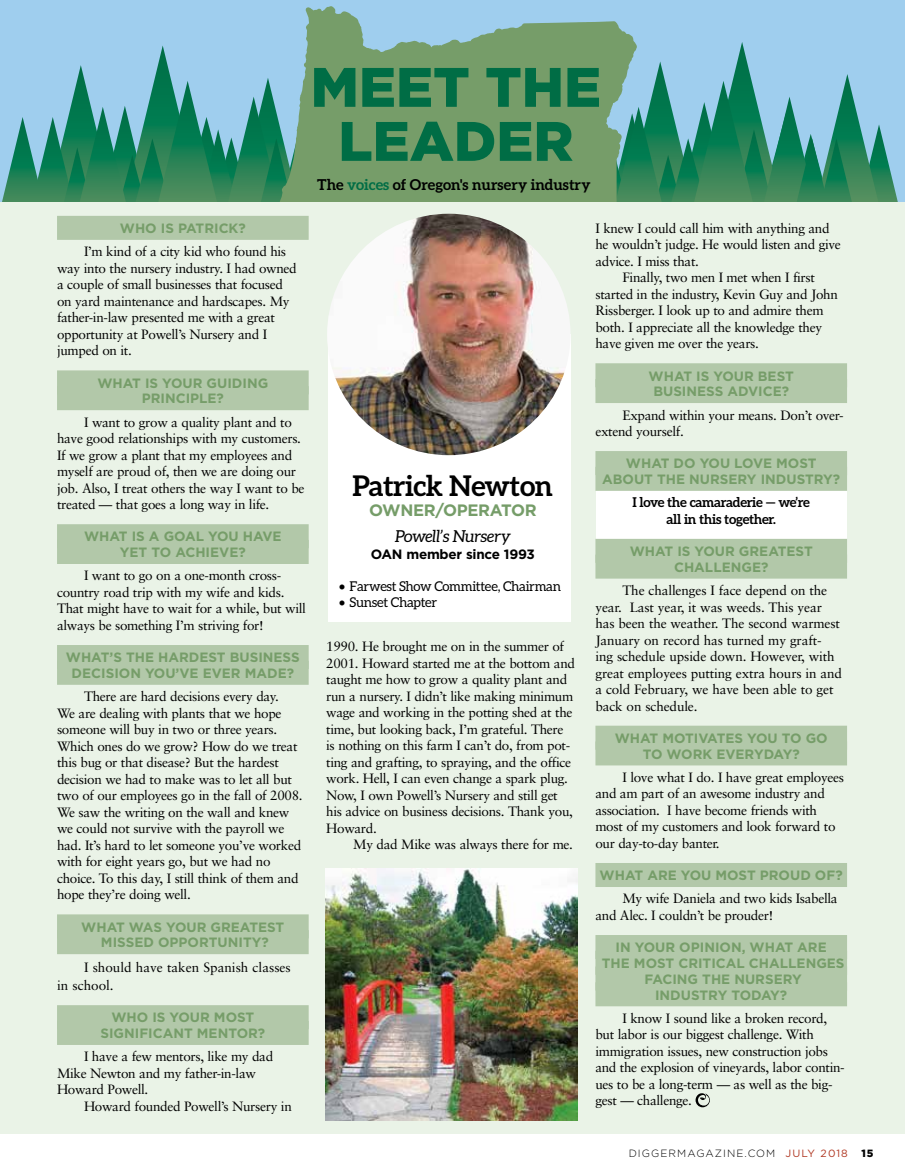
<style>
.page{position:relative;width:905px;height:1175px;background:#fff}
.page>*{position:absolute;margin:0;border:0;box-sizing:border-box;transform-origin:0 0}
.t1{font:900 55.5px/54px "Gotham";color:#006d45;text-align:center}
.t2{font:700 28.5px "Aleo";letter-spacing:-.02em;color:#000}
.t3{font:italic 16.5px "Aleo";letter-spacing:-.02em;color:#000}
.t4{font:700 16.5px "Gotham";letter-spacing:-.02em;color:#769d69}
.t5{font:700 15px "Aleo";color:#000}
.t6{font:13.5px/16.5px "Sabon";letter-spacing:-.025em;color:#000}
.t7{font:700 13.5px/15.8px "Gotham";color:#769d69;text-align:center}
.t8{font:13.5px "Aleo";letter-spacing:-.025em;color:#000}
.t9{font:700 13.5px/16.5px "Aleo";letter-spacing:-.025em;color:#000;text-align:center}
.t10{font:13.5px/18px "Sabon";color:#000}
.t11{font:700 13.5px "Gotham";letter-spacing:-.02em;color:#000}
.t12{font:300 10.5px "Gotham";letter-spacing:.1em;color:#000}
.t13{font:900 10.5px "Gotham";color:#000}
.s1{color:#006d45}
.s2{font-weight:400;color:#b03823}
</style>
<div class="page">
<div style="left:0;top:0;width:904px;height:202px;background:#9fceee"></div>
<svg style="left:2px;top:45px;width:271px;height:157px"></svg>
<svg style="left:637px;top:42px;width:261px;height:160px"></svg>
<svg style="left:273px;top:6px;width:364px;height:196px;fill:#769d69"></svg>
<div style="left:0;top:202px;width:904px;height:931px;background:#eaf3e7"></div>
<div style="left:328px;top:334px;width:242px;height:288px;background:#fff"></div>
<div style="left:596px;top:473px;width:251px;height:80px;background:#fff"></div>
<div style="left:57px;top:216px;width:252px;height:24px;background:#b2c8a9"></div>
<div style="left:57px;top:370px;width:252px;height:24px;background:#b2c8a9"></div>
<div style="left:57px;top:386px;width:252px;height:24px;background:#b2c8a9"></div>
<div style="left:57px;top:524px;width:252px;height:24px;background:#b2c8a9"></div>
<div style="left:57px;top:540px;width:252px;height:24px;background:#b2c8a9"></div>
<div style="left:57px;top:645px;width:252px;height:24px;background:#b2c8a9"></div>
<div style="left:57px;top:661px;width:252px;height:24px;background:#b2c8a9"></div>
<div style="left:57px;top:914px;width:252px;height:24px;background:#b2c8a9"></div>
<div style="left:57px;top:930px;width:252px;height:24px;background:#b2c8a9"></div>
<div style="left:57px;top:1005px;width:252px;height:24px;background:#b2c8a9"></div>
<div style="left:57px;top:1021px;width:252px;height:24px;background:#b2c8a9"></div>
<img style="left:327px;top:214px;width:243px;height:241px">
<div style="left:595px;top:363px;width:252px;height:24px;background:#b2c8a9"></div>
<div style="left:595px;top:379px;width:252px;height:24px;background:#b2c8a9"></div>
<div style="left:595px;top:451px;width:252px;height:24px;background:#b2c8a9"></div>
<div style="left:595px;top:467px;width:252px;height:24px;background:#b2c8a9"></div>
<div style="left:595px;top:539px;width:252px;height:24px;background:#b2c8a9"></div>
<div style="left:595px;top:554px;width:252px;height:24px;background:#b2c8a9"></div>
<div style="left:595px;top:725px;width:252px;height:24px;background:#b2c8a9"></div>
<div style="left:595px;top:741px;width:252px;height:24px;background:#b2c8a9"></div>
<div style="left:595px;top:863px;width:252px;height:24px;background:#b2c8a9"></div>
<div style="left:595px;top:935px;width:252px;height:24px;background:#b2c8a9"></div>
<div style="left:595px;top:950px;width:252px;height:24px;background:#b2c8a9"></div>
<div style="left:595px;top:966px;width:252px;height:24px;background:#b2c8a9"></div>
<div style="left:595px;top:982px;width:252px;height:24px;background:#b2c8a9"></div>
<svg style="left:695px;top:1093px;width:15px;height:14px"></svg>
<img style="left:325px;top:868px;width:252px;height:252px">
<h1 class="t1" style="left:311px;top:60px;width:292px">MEET THE<br>LEADER</h1>
<p class="t5" style="left:317px;top:175px;width:275px">The <span class="s1">voices</span> of Oregon's nursery industry</p>
<p class="t7" style="left:120px;top:220px;width:127px">WHO IS PATRICK?</p>
<p class="t6" style="left:57px;top:243px;width:241px;text-indent:27px">I’m kind of a city kid who found his way into the nursery industry. I had owned a couple of small businesses that focused on yard maintenance and hardscapes. My father-in-law presented me with a great opportunity at Powell’s Nursery and I jumped on it.</p>
<p class="t7" style="left:97px;top:375px;width:172px">WHAT IS YOUR GUIDING<br>PRINCIPLE?</p>
<p class="t6" style="left:57px;top:413px;width:249px;text-indent:27px">I want to grow a quality plant and to have good relationships with my customers.<br>If we grow a plant that my employees and myself are proud of, then we are doing our job. Also, I treat others the way I want to be treated — that goes a long way in life.</p>
<p class="t7" style="left:84px;top:528px;width:199px">WHAT IS A GOAL YOU HAVE<br>YET TO ACHIEVE?</p>
<p class="t6" style="left:57px;top:567px;width:250px;text-indent:27px">I want to go on a one-month cross&shy;country road trip with my wife and kids.<br>That might have to wait for a while, but will always be something I’m striving for!</p>
<p class="t7" style="left:66px;top:649px;width:235px">WHAT’S THE HARDEST BUSINESS<br>DECISION YOU’VE EVER MADE?</p>
<p class="t6" style="left:57px;top:688px;width:247px;text-indent:27px">There are hard decisions every day.<br>We are dealing with plants that we hope someone will buy in two or three years.<br>Which ones do we grow? How do we treat this bug or that disease? But the hardest decision we had to make was to let all but two of our employees go in the fall of 2008.<br>We saw the writing on the wall and knew we could not survive with the payroll we had. It’s hard to let someone you’ve worked with for eight years go, but we had no choice. To this day, I still think of them and hope they’re doing well.</p>
<p class="t7" style="left:81px;top:918px;width:204px">WHAT WAS YOUR GREATEST<br>MISSED OPPORTUNITY?</p>
<p class="t10" style="left:57px;top:958px;width:235px;text-indent:27px">I should have taken Spanish classes in school.</p>
<p class="t7" style="left:100px;top:1009px;width:166px">WHO IS YOUR MOST<br>SIGNIFICANT MENTOR?</p>
<p class="t6" style="left:57px;top:1048px;width:218px;text-indent:27px">I have a few mentors, like my dad<br>Mike Newton and my father-in-law<br>Howard Powell.</p>
<p class="t6" style="left:84px;top:1097px;width:209px">Howard founded Powell’s Nursery in</p>
<h2 class="t2" style="left:352px;top:469px;width:202px">Patrick Newton</h2>
<p class="t4" style="left:369px;top:499px;width:169px">OWNER/OPERATOR</p>
<p class="t3" style="left:395px;top:527px;width:117px">Powell’s Nursery</p>
<p class="t11" style="left:371px;top:545px;width:165px">OAN member since 1993</p>
<p class="t8" style="left:339px;top:578px;width:223px">• Farwest Show Committee, Chairman</p>
<p class="t8" style="left:339px;top:595px;width:100px">• Sunset Chapter</p>
<p class="t6" style="left:326px;top:638px;width:250px">1990. He brought me on in the summer of 2001. Howard started me at the bottom and taught me how to grow a quality plant and run a nursery. I didn’t like making minimum wage and working in the potting shed at the time, but looking back, I’m grateful. There is nothing on this farm I can’t do, from pot&shy;ting and grafting, to spraying, and the office work. Hell, I can even change a spark plug.<br>Now, I own Powell’s Nursery and still get his advice on business decisions. Thank you, Howard.</p>
<p class="t6" style="left:353px;top:836px;width:221px">My dad Mike was always there for me.</p>
<p class="t6" style="left:595px;top:220px;width:236px">I knew I could call him with anything and</p>
<p class="t6" style="left:595px;top:236px;width:247px">he wouldn’t judge. He would listen and give</p>
<p class="t6" style="left:595px;top:253px;width:105px">advice. I miss that.</p>
<p class="t6" style="left:622px;top:269px;width:194px">Finally, two men I met when I first</p>
<p class="t6" style="left:595px;top:286px;width:244px">started in the industry, Kevin Guy and John</p>
<p class="t6" style="left:595px;top:302px;width:230px">Rissberger. I look up to and admire them</p>
<p class="t6" style="left:595px;top:319px;width:228px">both. I appreciate all the knowledge they</p>
<p class="t6" style="left:595px;top:335px;width:165px">have given me over the years.</p>
<p class="t7" style="left:648px;top:368px;width:147px">WHAT IS YOUR BEST<br>BUSINESS ADVICE?</p>
<p class="t6" style="left:595px;top:406px;width:250px;text-indent:27px">Expand within your means. Don’t over&shy;extend yourself.</p>
<p class="t7" style="left:602px;top:455px;width:240px">WHAT DO YOU LOVE MOST<br>ABOUT THE NURSERY INDUSTRY?</p>
<p class="t9" style="left:632px;top:494px;width:179px">I love the camaraderie — we’re all in this together.</p>
<p class="t7" style="left:629px;top:543px;width:185px">WHAT IS YOUR GREATEST<br>CHALLENGE?</p>
<p class="t6" style="left:595px;top:582px;width:248px;text-indent:27px">The challenges I face depend on the year. Last year, it was weeds. This year has been the weather. The second warmest January on record has turned my graft&shy;ing schedule upside down. However, with great employees putting extra hours in and a cold February, we have been able to get back on schedule.</p>
<p class="t7" style="left:614px;top:730px;width:214px">WHAT MOTIVATES YOU TO GO<br>TO WORK EVERYDAY?</p>
<p class="t6" style="left:595px;top:769px;width:250px;text-indent:27px">I love what I do. I have great employees and am part of an awesome industry and association. I have become friends with most of my customers and look forward to our day-to-day banter.</p>
<p class="t7" style="left:599px;top:867px;width:244px">WHAT ARE YOU MOST PROUD OF?</p>
<p class="t6" style="left:595px;top:890px;width:244px;text-indent:27px">My wife Daniela and two kids Isabella and Alec. I couldn’t be prouder!</p>
<p class="t7" style="left:602px;top:939px;width:244px">IN YOUR OPINION, WHAT ARE<br>THE MOST CRITICAL CHALLENGES<br>FACING THE NURSERY<br>INDUSTRY TODAY?</p>
<p class="t6" style="left:595px;top:1009px;width:251px;text-indent:27px">I know I sound like a broken record, but labor is our biggest challenge. With immigration issues, new construction jobs and the explosion of vineyards, labor contin&shy;ues to be a long-term — as well as the big&shy;gest — challenge.</p>
<p class="t12" style="left:628px;top:1146px;width:221px">DIGGERMAGAZINE.COM <span class="s2">JULY 2018</span></p>
<p class="t13" style="left:861px;top:1145px;width:14px">15</p>
</div>
